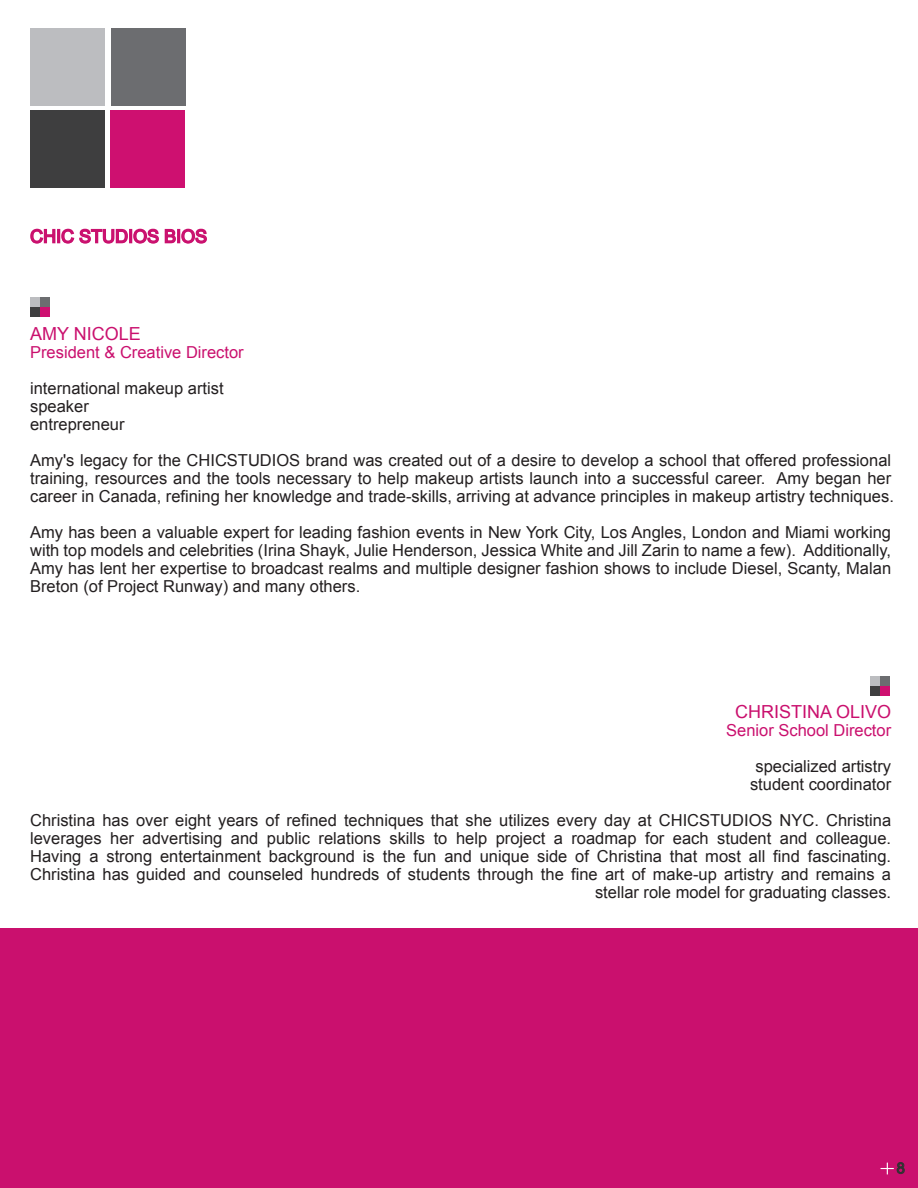
<style>
.page{position:relative;width:918px;height:1188px;background:#fff}
.page>*{position:absolute;margin:0;border:0;box-sizing:border-box;transform-origin:0 0}
.t1{font:18px "Arial";color:#ca106e}
.t2{font:16.5px/18px "Arial";color:#231f20}
.t3{font:16.5px "Arial";color:#ca106e}
.t4{font:15px "Arial";color:#313232}
</style>
<div class="page">
<div style="left:30px;top:28px;width:75px;height:77px;background:#bcbdc0"></div>
<div style="left:111px;top:28px;width:74px;height:77px;background:#6c6d70"></div>
<div style="left:30px;top:110px;width:75px;height:78px;background:#3e3e3f"></div>
<div style="left:111px;top:110px;width:74px;height:78px;background:#ce1070"></div>
<div style="left:0;top:929px;width:918px;height:259px;background:#ca106e"></div>
<svg style="left:881px;top:1162px;width:24px;height:12px"></svg>
<div style="left:30px;top:297px;width:10px;height:10px;background:#bcbdc0"></div>
<div style="left:40px;top:297px;width:10px;height:10px;background:#6c6d70"></div>
<div style="left:30px;top:307px;width:10px;height:10px;background:#3e3e3f"></div>
<div style="left:40px;top:307px;width:10px;height:10px;background:#ce1070"></div>
<svg style="left:30px;top:228px;width:177px;height:16px"></svg>
<div style="left:870px;top:676px;width:9px;height:10px;background:#bcbdc0"></div>
<div style="left:880px;top:676px;width:9px;height:10px;background:#6c6d70"></div>
<div style="left:870px;top:686px;width:9px;height:10px;background:#3e3e3f"></div>
<div style="left:880px;top:686px;width:9px;height:10px;background:#ce1070"></div>
<p class="t1" style="left:30px;top:226px;width:179px">CHIC STUDIOS BIOS</p>
<p class="t1" style="left:30px;top:324px;width:112px">AMY NICOLE</p>
<p class="t3" style="left:30px;top:343px;width:215px">President &amp; Creative Director</p>
<p class="t2" style="left:30px;top:379px;width:195px">international makeup artist speaker<br>entrepreneur</p>
<p class="t2" style="left:30px;top:451px;width:865px">Amy's legacy for the CHICSTUDIOS brand was created out of a desire to develop a school that offered professional training, resources and the tools necessary to help makeup artists launch into a successful career. Amy began her career in Canada, refining her knowledge and trade-skills, arriving at advance principles in makeup artistry techniques.</p>
<p class="t2" style="left:30px;top:523px;width:863px;text-align:justify">Amy has been a valuable expert for leading fashion events in New York City, Los Angles, London and Miami working with top models and celebrities (Irina Shayk, Julie Henderson, Jessica White and Jill Zarin to name a few). Additionally, Amy has lent her expertise to broadcast realms and multiple designer fashion shows to include Diesel, Scanty, Malan Breton (of Project Runway) and many others.</p>
<p class="t1" style="left:735px;top:702px;width:158px">CHRISTINA OLIVO</p>
<p class="t3" style="left:726px;top:721px;width:167px">Senior School Director</p>
<p class="t2" style="left:750px;top:757px;width:143px;text-align:center">specialized artistry student coordinator</p>
<p class="t2" style="left:30px;top:811px;width:863px;text-align:right">Christina has over eight years of refined techniques that she utilizes every day at CHICSTUDIOS NYC. Christina leverages her advertising and public relations skills to help project a roadmap for each student and colleague.<br>Having a strong entertainment background is the fun and unique side of Christina that most all find fascinating.<br>Christina has guided and counseled hundreds of students through the fine art of make-up artistry and remains a stellar role model for graduating classes.</p>
<p class="t4" style="left:897px;top:1160px;width:10px">8</p>
</div>
